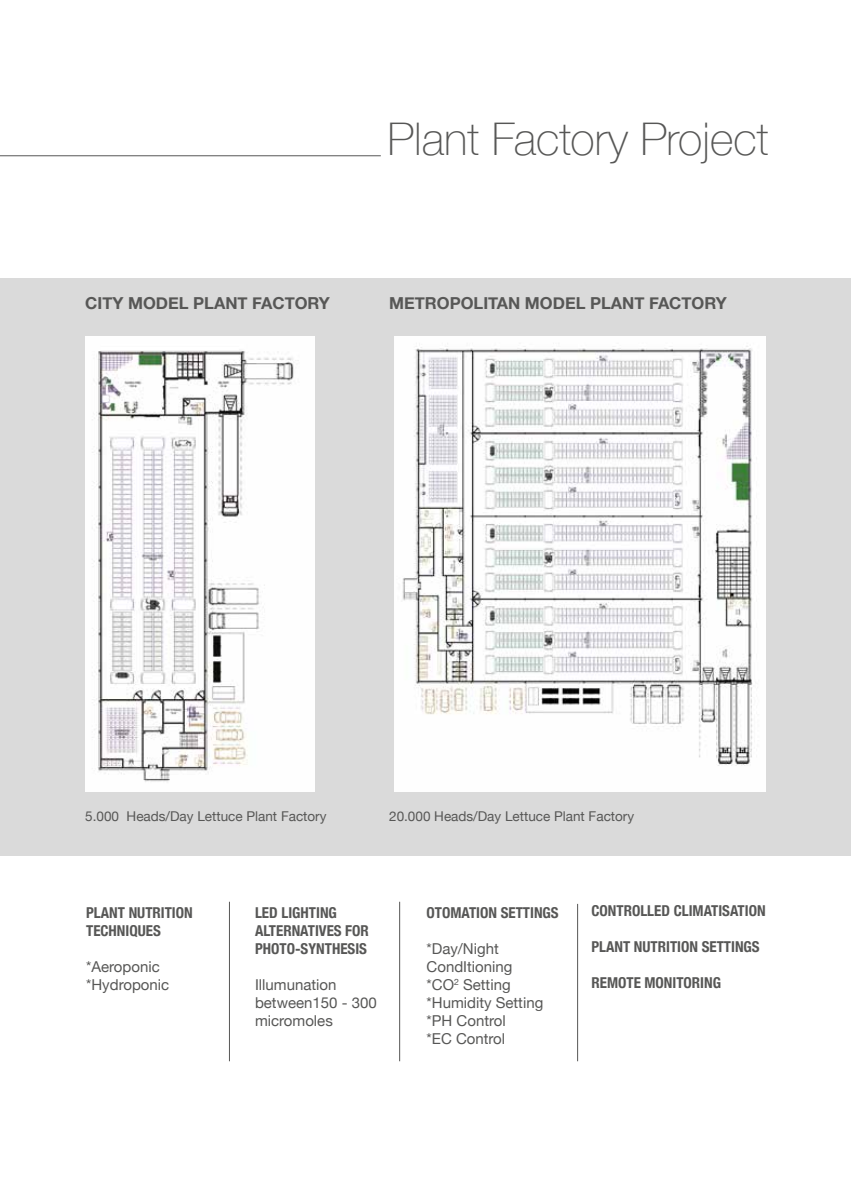
<style>
.page{position:relative;width:851px;height:1191px;background:#fff}
.page>*{position:absolute;margin:0;border:0;box-sizing:border-box;transform-origin:0 0}
.t1{font:100 45px "Helvetica Neue";color:#575756}
.t2{font:700 16.5px "Helvetica Neue";color:#575756}
.t3{font:700 condensed 15px/18px "Helvetica Neue";color:#575756}
.t4{font:15px/18px "Helvetica Neue";color:#575756}
.t5{font:13.5px "Helvetica Neue";color:#575756}
</style>
<div class="page">
<hr style="left:0;top:155px;width:381px;height:1px;background:#575756">
<div style="left:0;top:278px;width:850px;height:577px;background:#dadada"></div>
<img style="left:394px;top:336px;width:371px;height:455px">
<img style="left:85px;top:336px;width:230px;height:455px">
<hr style="left:229px;top:901px;width:1px;height:160px;background:#575756">
<hr style="left:399px;top:901px;width:1px;height:160px;background:#575756">
<hr style="left:577px;top:904px;width:1px;height:157px;background:#575756">
<p class="t2" style="left:85px;top:290px;width:246px">CITY MODEL PLANT FACTORY</p>
<h1 class="t1" style="left:387px;top:105px;width:382px">Plant Factory Project</h1>
<p class="t2" style="left:389px;top:290px;width:339px">METROPOLITAN MODEL PLANT FACTORY</p>
<p class="t5" style="left:85px;top:806px;width:243px">5.000 Heads/Day Lettuce Plant Factory</p>
<p class="t5" style="left:389px;top:806px;width:246px">20.000 Heads/Day Lettuce Plant Factory</p>
<p class="t3" style="left:86px;top:903px;width:108px">PLANT NUTRITION<br>TECHNIQUES</p>
<p class="t4" style="left:86px;top:958px;width:85px">*Aeroponic *Hydroponic</p>
<p class="t3" style="left:255px;top:903px;width:115px">LED LIGHTING<br>ALTERNATIVES FOR<br>PHOTO-SYNTHESIS</p>
<p class="t4" style="left:255px;top:976px;width:123px">Illumunation between150 - 300 micromoles</p>
<p class="t3" style="left:426px;top:903px;width:134px">OTOMATION SETTINGS</p>
<p class="t4" style="left:426px;top:940px;width:118px">*Day/Night<br>CondItioning *CO<sup>2</sup> Setting *Humidity Setting *PH Control<br>*EC Control</p>
<p class="t3" style="left:591px;top:900px;width:176px">CONTROLLED CLIMATISATION</p>
<p class="t3" style="left:591px;top:936px;width:170px">PLANT NUTRITION SETTINGS</p>
<p class="t3" style="left:591px;top:972px;width:131px">REMOTE MONITORING</p>
</div>
